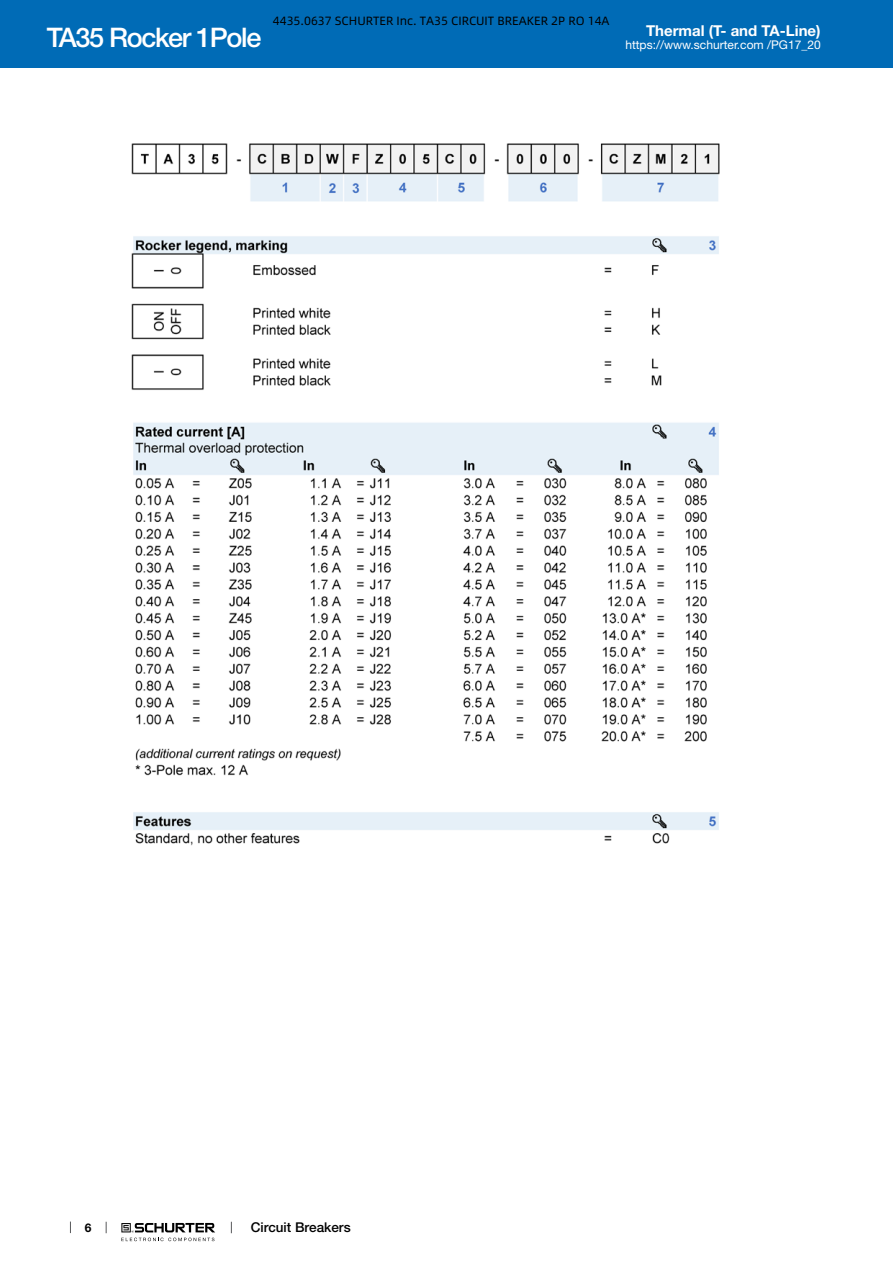
<style>
.page{position:relative;width:893px;height:1263px;background:#fff}
.page>*{position:absolute;margin:0;border:0;box-sizing:border-box;transform-origin:0 0}
.t1{font:500 27px "Helvetica Neue LT";letter-spacing:-.05em;color:#fff}
.t2{font:700 15px "Helvetica Neue LT";color:#fff}
.t3{font:500 13.5px "Helvetica Neue LT";color:#000}
.t4{font:12px "Alibaba Pu Hui Ti 3 55 Regular";color:#000}
.t5{font:12px "Helvetica Neue LT";color:#fff}
.t6{font:700 12px "Helvetica Neue LT";color:#000}
</style>
<div class="page">
<svg style="left:70px;top:1221px;width:1px;height:12px"></svg>
<svg style="left:121px;top:1223px;width:94px;height:18px"></svg>
<div style="left:0;top:0;width:893px;height:68px;background:#006bb6"></div>
<img style="left:131px;top:143px;width:589px;height:703px">
<h1 class="t1" style="left:47px;top:21px;width:216px">TA35 Rocker 1Pole</h1>
<p class="t4" style="left:273px;top:13px;width:338px">4435.0637 SCHURTER Inc. TA35 CIRCUIT BREAKER 2P RO 14A</p>
<p class="t2" style="left:646px;top:21px;width:176px">Thermal (T- and TA-Line)</p>
<p class="t5" style="left:625px;top:38px;width:197px">https://www.schurter.com /PG17_20</p>
<p class="t6" style="left:85px;top:1220px;width:8px">6</p>
<p class="t3" style="left:251px;top:1219px;width:101px">Circuit Breakers</p>
</div>
